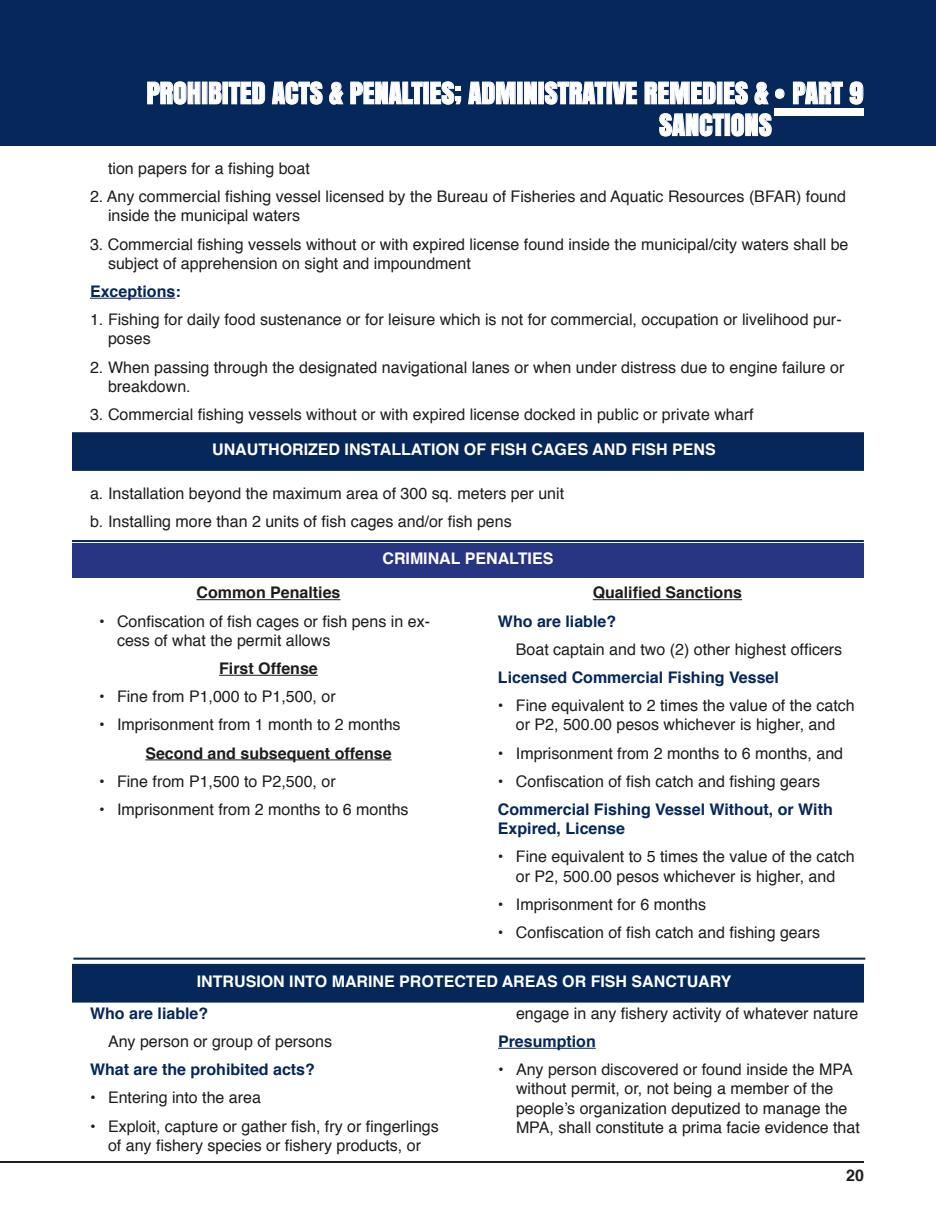
<style>
.page{position:relative;width:936px;height:1224px;background:#fff}
.page>*{position:absolute;margin:0;border:0;box-sizing:border-box;transform-origin:0 0}
.t1{font:28px/31.8px "Anton";color:#fff}
.t2{font:16px/19.2px "Helvetica";color:#1d1d1b}
.t3{font:700 16px/19.2px "Helvetica";color:#052759}
.t4{font:700 16px "Helvetica";color:#fff}
.t5{font:700 16px "Helvetica";color:#1d1d1b}
</style>
<div class="page">
<hr style="left:0;top:1161px;width:864px;height:2px;background:#1d1d1b">
<div style="left:0;top:0;width:936px;height:145px;background:#052759"></div>
<div style="left:775px;top:108px;width:89px;height:7px;background:#fff"></div>
<svg style="left:147px;top:81px;width:54px;height:24px"></svg>
<div style="left:202px;top:82px;width:5px;height:22px;border:1px solid #fff"></div>
<svg style="left:208px;top:81px;width:14px;height:24px"></svg>
<div style="left:223px;top:82px;width:5px;height:22px;border:1px solid #fff"></div>
<svg style="left:228px;top:81px;width:95px;height:24px"></svg>
<svg style="left:329px;top:81px;width:15px;height:24px"></svg>
<svg style="left:350px;top:81px;width:73px;height:24px"></svg>
<svg style="left:430px;top:81px;width:32px;height:24px"></svg>
<svg style="left:468px;top:81px;width:48px;height:24px"></svg>
<svg style="left:524px;top:81px;width:13px;height:24px"></svg>
<svg style="left:544px;top:81px;width:62px;height:24px"></svg>
<div style="left:607px;top:82px;width:5px;height:22px;border:1px solid #fff"></div>
<svg style="left:612px;top:81px;width:26px;height:24px"></svg>
<svg style="left:644px;top:81px;width:72px;height:24px"></svg>
<div style="left:717px;top:82px;width:5px;height:22px;border:1px solid #fff"></div>
<svg style="left:723px;top:81px;width:25px;height:24px"></svg>
<svg style="left:754px;top:81px;width:31px;height:24px"></svg>
<svg style="left:793px;top:81px;width:50px;height:24px"></svg>
<svg style="left:849px;top:81px;width:15px;height:24px"></svg>
<svg style="left:659px;top:113px;width:66px;height:24px"></svg>
<div style="left:725px;top:114px;width:5px;height:22px;border:1px solid #fff"></div>
<svg style="left:731px;top:113px;width:41px;height:24px"></svg>
<hr style="left:90px;top:298px;width:85px;height:1px;background:#052759">
<div style="left:73px;top:433px;width:791px;height:37px;background:#052759"></div>
<div style="left:72px;top:432px;width:793px;height:39px;border:2px solid #052759"></div>
<div style="left:72px;top:543px;width:792px;height:34px;background:#283583"></div>
<hr style="left:196px;top:599px;width:144px;height:1px;background:#1d1d1b">
<hr style="left:219px;top:675px;width:99px;height:1px;background:#1d1d1b">
<hr style="left:145px;top:760px;width:247px;height:1px;background:#1d1d1b">
<hr style="left:593px;top:599px;width:149px;height:1px;background:#1d1d1b">
<hr style="left:73px;top:958px;width:792px;height:2px;background:#052759">
<hr style="left:72px;top:540px;width:792px;height:2px;background:#052759">
<hr style="left:498px;top:1048px;width:98px;height:1px;background:#052759">
<div style="left:73px;top:965px;width:791px;height:37px;background:#052759"></div>
<div style="left:72px;top:964px;width:793px;height:39px;border:2px solid #052759"></div>
<h1 class="t1" style="left:659px;top:76px;width:206px;text-indent:-513px">PROHIBITED ACTS &amp; PENALTIES; ADMINISTRATIVE REMEDIES &amp; • PART 9<br>SANCTIONS</h1>
<p class="t2" style="left:108px;top:159px;width:203px">tion papers for a fishing boat</p>
<p class="t2" style="left:108px;top:187px;width:739px;text-indent:-18px">2. Any commercial fishing vessel licensed by the Bureau of Fisheries and Aquatic Resources (BFAR) found inside the municipal waters</p>
<p class="t2" style="left:108px;top:235px;width:742px;text-indent:-18px">3. Commercial fishing vessels without or with expired license found inside the municipal/city waters shall be subject of apprehension on sight and impoundment</p>
<p class="t3" style="left:90px;top:282px;width:92px">Exceptions:</p>
<p class="t2" style="left:108px;top:310px;width:735px;text-indent:-18px">1. Fishing for daily food sustenance or for leisure which is not for commercial, occupation or livelihood pur&shy;poses</p>
<p class="t2" style="left:108px;top:358px;width:738px;text-indent:-18px">2. When passing through the designated navigational lanes or when under distress due to engine failure or breakdown.</p>
<p class="t2" style="left:90px;top:405px;width:665px">3. Commercial fishing vessels without or with expired license docked in public or private wharf</p>
<p class="t4" style="left:212px;top:437px;width:505px">UNAUTHORIZED INSTALLATION OF FISH CAGES AND FISH PENS</p>
<p class="t2" style="left:90px;top:480px;width:476px;line-height:28.2px">a. Installation beyond the maximum area of 300 sq. meters per unit b. Installing more than 2 units of fish cages and/or fish pens</p>
<p class="t4" style="left:382px;top:545px;width:172px">CRIMINAL PENALTIES</p>
<p class="t5" style="left:196px;top:580px;width:146px">Common Penalties</p>
<p class="t2" style="left:117px;top:612px;width:315px;text-indent:-18px">• Confiscation of fish cages or fish pens in ex&shy;cess of what the permit allows</p>
<p class="t5" style="left:219px;top:656px;width:100px">First Offense</p>
<p class="t2" style="left:99px;top:688px;width:238px">• Fine from P1,000 to P1,500, or</p>
<p class="t2" style="left:99px;top:716px;width:303px">• Imprisonment from 1 month to 2 months</p>
<p class="t5" style="left:145px;top:740px;width:248px">Second and subsequent offense</p>
<p class="t2" style="left:99px;top:772px;width:238px">• Fine from P1,500 to P2,500, or</p>
<p class="t2" style="left:99px;top:800px;width:311px">• Imprisonment from 2 months to 6 months</p>
<p class="t5" style="left:593px;top:580px;width:151px">Qualified Sanctions</p>
<p class="t3" style="left:498px;top:612px;width:120px">Who are liable?</p>
<p class="t2" style="left:516px;top:640px;width:328px">Boat captain and two (2) other highest officers</p>
<p class="t3" style="left:498px;top:668px;width:282px">Licensed Commercial Fishing Vessel</p>
<p class="t2" style="left:498px;top:697px;width:358px;text-align:center">• Fine equivalent to 2 times the value of the catch or P2, 500.00 pesos whichever is higher, and</p>
<p class="t2" style="left:498px;top:744px;width:347px">• Imprisonment from 2 months to 6 months, and</p>
<p class="t2" style="left:498px;top:772px;width:324px">• Confiscation of fish catch and fishing gears</p>
<p class="t3" style="left:498px;top:800px;width:336px">Commercial Fishing Vessel Without, or With<br>Expired, License</p>
<p class="t2" style="left:498px;top:848px;width:358px;text-align:center">• Fine equivalent to 5 times the value of the catch or P2, 500.00 pesos whichever is higher, and</p>
<p class="t2" style="left:498px;top:895px;width:210px">• Imprisonment for 6 months</p>
<p class="t2" style="left:498px;top:923px;width:324px">• Confiscation of fish catch and fishing gears</p>
<p class="t4" style="left:197px;top:968px;width:536px">INTRUSION INTO MARINE PROTECTED AREAS OR FISH SANCTUARY</p>
<p class="t3" style="left:90px;top:1004px;width:120px">Who are liable?</p>
<p class="t2" style="left:108px;top:1032px;width:226px">Any person or group of persons</p>
<p class="t3" style="left:90px;top:1060px;width:226px">What are the prohibited acts?</p>
<p class="t2" style="left:90px;top:1089px;width:172px">• Entering into the area</p>
<p class="t2" style="left:90px;top:1117px;width:350px;text-align:center">• Exploit, capture or gather fish, fry or fingerlings of any fishery species or fishery products, or</p>
<p class="t2" style="left:516px;top:1004px;width:344px">engage in any fishery activity of whatever nature</p>
<p class="t3" style="left:498px;top:1032px;width:99px">Presumption</p>
<p class="t2" style="left:516px;top:1061px;width:345px;text-indent:-18px">• Any person discovered or found inside the MPA without permit, or, not being a member of the people’s organization deputized to manage the MPA, shall constitute a prima facie evidence that</p>
<p class="t5" style="left:846px;top:1162px;width:19px">20</p>
</div>
